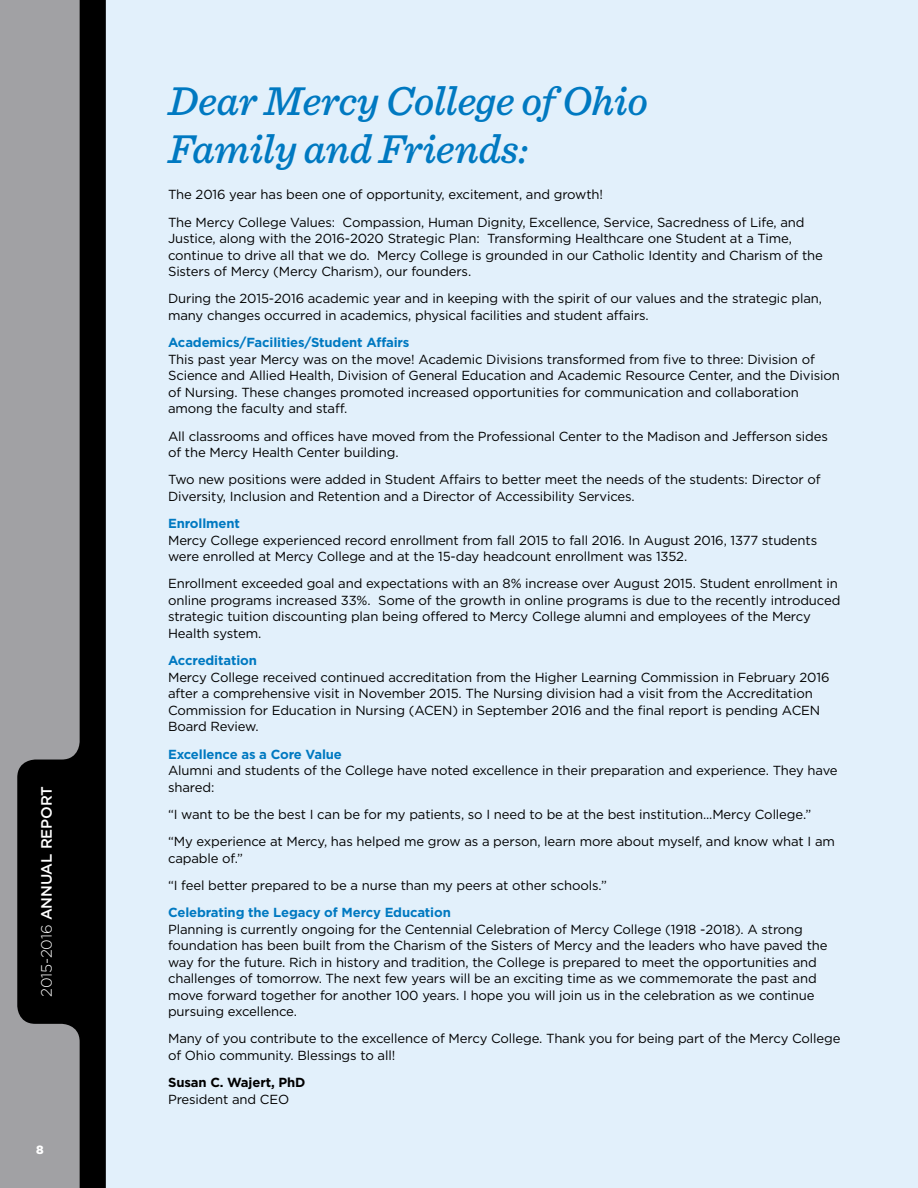
<style>
.page{position:relative;width:918px;height:1188px;background:#fff}
.page>*{position:absolute;margin:0;border:0;box-sizing:border-box;transform-origin:0 0}
.t1{font:italic 500 42px/48px "Sentinel";letter-spacing:-.01em;color:#0079c1}
.t2{font:500 15px "Gotham";letter-spacing:-.01em;color:#fff}
.t3{font:13.2px/16.5px "Gotham";letter-spacing:-.01em;color:#000}
.t4{font:700 13.2px "Gotham";letter-spacing:-.01em;color:#0079c1}
.t5{font:700 13.2px "Gotham";letter-spacing:-.01em;color:#000}
.t6{font:900 12px "Gotham";color:#fff}
.s1{font-weight:300}
</style>
<div class="page">
<div style="left:106px;top:0;width:812px;height:1188px;background:#e2f0fb"></div>
<div style="left:0;top:0;width:80px;height:1188px;background:#a1a1a4"></div>
<hr style="left:917px;top:0;width:1px;height:1188px;background:#003a61">
<svg style="left:17px;top:0;width:89px;height:1188px"></svg>
<p class="t2" style="left:37px;top:997px;width:213px;rotate:-90deg"><span class="s1">2015-2016</span> ANNUAL REPORT</p>
<p class="t6" style="left:36px;top:1142px;width:9px">8</p>
<h1 class="t1" style="left:168px;top:74px;width:481px">Dear Mercy College of Ohio<br>Family and Friends:</h1>
<p class="t3" style="left:168px;top:181px;width:638px;line-height:27.3px">The 2016 year has been one of opportunity, excitement, and growth!<br>The Mercy College Values: Compassion, Human Dignity, Excellence, Service, Sacredness of Life, and</p>
<p class="t3" style="left:168px;top:230px;width:656px">Justice, along with the 2016-2020 Strategic Plan: Transforming Healthcare one Student at a Time, continue to drive all that we do. Mercy College is grounded in our Catholic Identity and Charism of the<br>Sisters of Mercy (Mercy Charism), our founders.</p>
<p class="t3" style="left:168px;top:290px;width:655px">During the 2015-2016 academic year and in keeping with the spirit of our values and the strategic plan, many changes occurred in academics, physical facilities and student affairs.</p>
<p class="t4" style="left:168px;top:334px;width:243px">Academics/Facilities/Student Affairs</p>
<p class="t3" style="left:168px;top:351px;width:673px">This past year Mercy was on the move! Academic Divisions transformed from five to three: Division of Science and Allied Health, Division of General Education and Academic Resource Center, and the Division of Nursing. These changes promoted increased opportunities for communication and collaboration among the faculty and staff.</p>
<p class="t3" style="left:168px;top:427px;width:661px">All classrooms and offices have moved from the Professional Center to the Madison and Jefferson sides of the Mercy Health Center building.</p>
<p class="t3" style="left:168px;top:471px;width:654px">Two new positions were added in Student Affairs to better meet the needs of the students: Director of<br>Diversity, Inclusion and Retention and a Director of Accessibility Services.</p>
<p class="t4" style="left:168px;top:515px;width:73px">Enrollment</p>
<p class="t3" style="left:168px;top:531px;width:651px">Mercy College experienced record enrollment from fall 2015 to fall 2016. In August 2016, 1377 students were enrolled at Mercy College and at the 15-day headcount enrollment was 1352.</p>
<p class="t3" style="left:168px;top:575px;width:674px">Enrollment exceeded goal and expectations with an 8% increase over August 2015. Student enrollment in online programs increased 33%. Some of the growth in online programs is due to the recently introduced strategic tuition discounting plan being offered to Mercy College alumni and employees of the Mercy Health system.</p>
<p class="t4" style="left:168px;top:652px;width:90px">Accreditation</p>
<p class="t3" style="left:168px;top:669px;width:663px">Mercy College received continued accreditation from the Higher Learning Commission in February 2016 after a comprehensive visit in November 2015. The Nursing division had a visit from the Accreditation Commission for Education in Nursing (ACEN) in September 2016 and the final report is pending ACEN Board Review.</p>
<p class="t4" style="left:168px;top:745px;width:175px">Excellence as a Core Value</p>
<p class="t3" style="left:168px;top:762px;width:671px">Alumni and students of the College have noted excellence in their preparation and experience. They have shared:</p>
<p class="t3" style="left:168px;top:800px;width:668px;line-height:27.3px">“I want to be the best I can be for my patients, so I need to be at the best institution...Mercy College.” “My experience at Mercy, has helped me grow as a person, learn more about myself, and know what I am</p>
<p class="t3" style="left:168px;top:844px;width:440px;line-height:27.3px">capable of.”<br>“I feel better prepared to be a nurse than my peers at other schools.”</p>
<p class="t4" style="left:168px;top:904px;width:284px">Celebrating the Legacy of Mercy Education</p>
<p class="t3" style="left:168px;top:921px;width:661px">Planning is currently ongoing for the Centennial Celebration of Mercy College (1918 -2018). A strong foundation has been built from the Charism of the Sisters of Mercy and the leaders who have paved the way for the future. Rich in history and tradition, the College is prepared to meet the opportunities and challenges of tomorrow. The next few years will be an exciting time as we commemorate the past and move forward together for another 100 years. I hope you will join us in the celebration as we continue pursuing excellence.</p>
<p class="t3" style="left:168px;top:1030px;width:674px">Many of you contribute to the excellence of Mercy College. Thank you for being part of the Mercy College of Ohio community. Blessings to all!</p>
<p class="t5" style="left:168px;top:1074px;width:139px">Susan C. Wajert, PhD</p>
<p class="t3" style="left:168px;top:1091px;width:123px">President and CEO</p>
</div>
